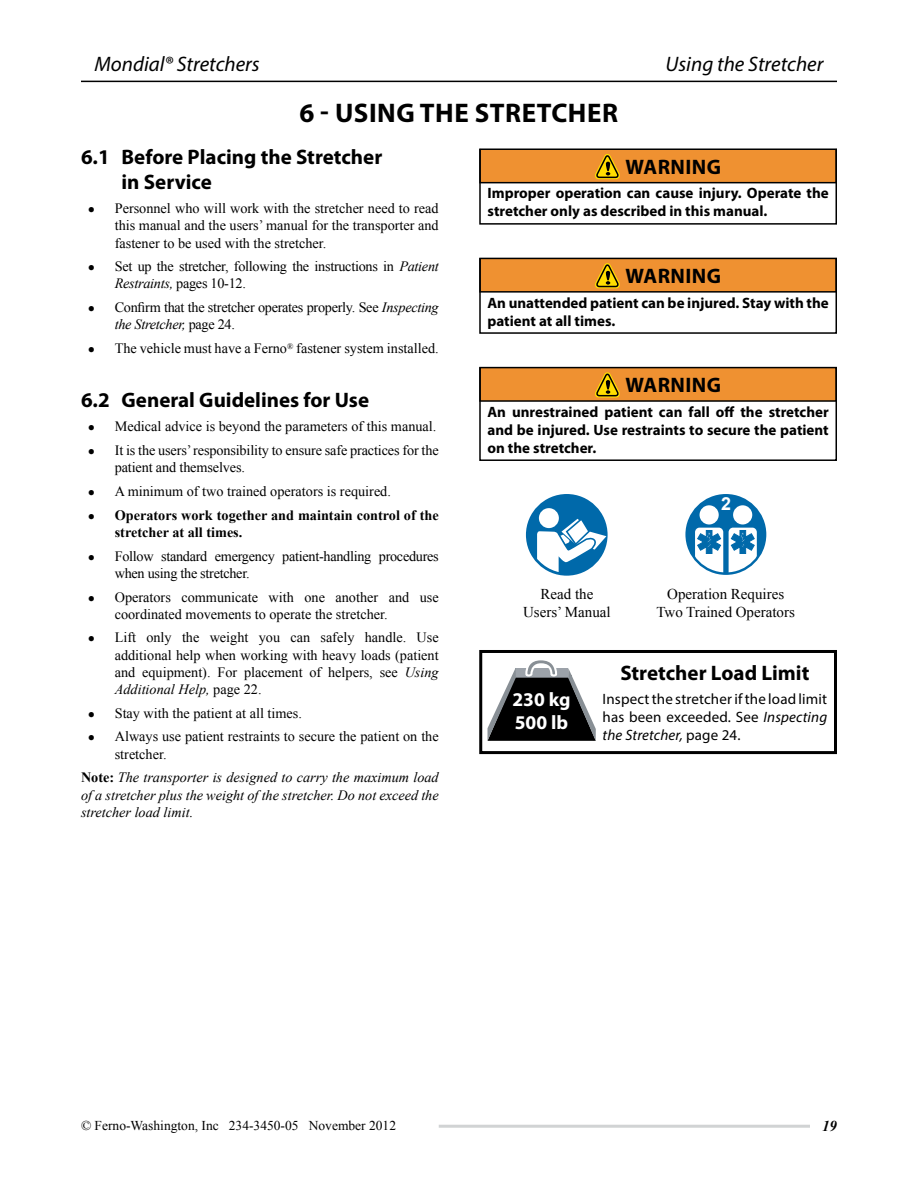
<style>
.page{position:relative;width:918px;height:1188px;background:#fff}
.page>*{position:absolute;margin:0;border:0;box-sizing:border-box;transform-origin:0 0}
.t1{font:700 27px "Myriad Pro";letter-spacing:.02em;color:#000}
.t2{font:700 21px/25.2px "Myriad Pro";color:#000}
.t3{font:italic 21px "Myriad Pro";color:#000}
.t4{font:700 21px "Myriad Pro";letter-spacing:.02em;color:#000}
.t5{font:700 19.5px/23.4px "Myriad Pro";color:#fff}
.t6{font:700 18px "Arial";color:#fff}
.t7{font:700 15px/18px "Myriad Pro";color:#000}
.t8{font:15px/18px "Myriad Pro";letter-spacing:.01em;color:#000;text-align:justify}
.t9{font:15px/18px "Times New Roman";color:#000;text-align:center}
.t10{font:italic 700 15px "Times New Roman";color:#000}
.t11{font:14.25px/17.1px "Times New Roman";color:#000}
.t12{font:14.25px/17.1px "Times New Roman";letter-spacing:-.02em;color:#000}
.t13{font:italic 14.25px/17.1px "Times New Roman";color:#000;text-align:justify}
.t14{font:700 14.25px/17.1px "Times New Roman";color:#000}
.t15{font:13.5px "Times New Roman";color:#000}
.s1{font-size:12px}
.s2{font-style:italic}
.s3{font-weight:400;font-size:12px}
</style>
<div class="page">
<hr style="left:439px;top:1125px;width:371px;height:3px;background:#d1d3d4">
<hr style="left:81px;top:81px;width:756px;height:1px;background:#000">
<div style="left:687px;top:495px;width:78px;height:79px;background:#0069aa;border-radius:50%"></div>
<div style="left:700px;top:505px;width:19px;height:19px;background:#fff;border-radius:50%"></div>
<div style="left:733px;top:505px;width:19px;height:19px;background:#fff;border-radius:50%"></div>
<div style="left:685px;top:494px;width:81px;height:81px;border:2px solid #0069aa;border-radius:50%"></div>
<svg style="left:695px;top:528px;width:28px;height:46px"></svg>
<svg style="left:729px;top:528px;width:28px;height:46px"></svg>
<div style="left:526px;top:494px;width:82px;height:82px;background:#0069aa;border-radius:50%"></div>
<div style="left:539px;top:508px;width:20px;height:20px;background:#fff;border-radius:50%"></div>
<svg style="left:535px;top:517px;width:71px;height:58px"></svg>
<div style="left:480px;top:149px;width:356px;height:34px;background:#ef9131"></div>
<div style="left:479px;top:148px;width:358px;height:35px;border:2px solid #000"></div>
<svg style="left:595px;top:154px;width:25px;height:25px"></svg>
<div style="left:479px;top:148px;width:358px;height:77px;border:2px solid #000"></div>
<div style="left:480px;top:258px;width:356px;height:34px;background:#ef9131"></div>
<div style="left:479px;top:257px;width:358px;height:36px;border:2px solid #000"></div>
<svg style="left:595px;top:263px;width:25px;height:25px"></svg>
<div style="left:479px;top:258px;width:358px;height:76px;border:2px solid #000"></div>
<div style="left:480px;top:367px;width:356px;height:34px;background:#ef9131"></div>
<div style="left:479px;top:367px;width:358px;height:35px;border:2px solid #000"></div>
<svg style="left:595px;top:372px;width:25px;height:26px"></svg>
<div style="left:479px;top:367px;width:358px;height:94px;border:2px solid #000"></div>
<div style="left:479px;top:650px;width:358px;height:104px;border:3px solid #000"></div>
<svg style="left:487px;top:660px;width:109px;height:81px"></svg>
<h2 class="t3" style="left:94px;top:51px;width:167px">Mondial® Stretchers</h2>
<h2 class="t3" style="left:665px;top:51px;width:160px">Using the Stretcher</h2>
<h1 class="t1" style="left:300px;top:95px;width:314px">6 - Using the Stretcher</h1>
<h2 class="t2" style="left:122px;top:144px;width:262px;text-indent:-41px">6.1 Before Placing the Stretcher in Service</h2>
<p class="t11" style="left:115px;top:200px;width:325px;text-align:justify;text-indent:-27px"><span class="s1">●</span> Personnel who will work with the stretcher need to read this manual and the users’ manual for the transporter and fastener to be used with the stretcher.</p>
<p class="t12" style="left:115px;top:258px;width:326px;text-indent:-27px"><span class="s1">●</span> Set up the stretcher, following the instructions in <span class="s2">Patient<br>Restraints,</span> pages 10-12.</p>
<p class="t12" style="left:115px;top:299px;width:326px;text-indent:-27px"><span class="s1">●</span> Confirm that the stretcher operates properly. See <span class="s2">Inspecting the Stretcher,</span> page 24.</p>
<p class="t11" style="left:88px;top:340px;width:353px"><span class="s1">●</span> The vehicle must have a Ferno<sup>®</sup> fastener system installed.</p>
<h2 class="t2" style="left:81px;top:387px;width:290px">6.2 General Guidelines for Use</h2>
<p class="t11" style="left:88px;top:417px;width:350px"><span class="s1">●</span> Medical advice is beyond the parameters of this manual.</p>
<p class="t11" style="left:115px;top:441px;width:326px;text-indent:-27px"><span class="s1">●</span> It is the users’ responsibility to ensure safe practices for the patient and themselves.</p>
<p class="t11" style="left:88px;top:482px;width:305px"><span class="s1">●</span> A minimum of two trained operators is required.</p>
<p class="t14" style="left:115px;top:506px;width:326px;text-indent:-27px"><span class="s3">●</span> Operators work together and maintain control of the stretcher at all times.</p>
<p class="t12" style="left:115px;top:547px;width:326px;text-indent:-27px"><span class="s1">●</span> Follow standard emergency patient-handling procedures when using the stretcher.</p>
<p class="t11" style="left:115px;top:588px;width:326px;text-indent:-27px"><span class="s1">●</span> Operators communicate with one another and use coordinated movements to operate the stretcher.</p>
<p class="t11" style="left:115px;top:629px;width:326px;text-align:justify;text-indent:-27px"><span class="s1">●</span> Lift only the weight you can safely handle. Use additional help when working with heavy loads (patient and equipment). For placement of helpers, see <span class="s2">Using Additional Help,</span> page 22.</p>
<p class="t11" style="left:88px;top:704px;width:216px"><span class="s1">●</span> Stay with the patient at all times.</p>
<p class="t11" style="left:115px;top:728px;width:326px;text-indent:-27px"><span class="s1">●</span> Always use patient restraints to secure the patient on the stretcher.</p>
<p class="t14" style="left:81px;top:769px;width:7px">Note:</p>
<h2 class="t4" style="left:626px;top:153px;width:97px">Warning</h2>
<p class="t7" style="left:488px;top:184px;width:343px">Improper operation can cause injury. Operate the stretcher only as described in this manual.</p>
<h2 class="t4" style="left:626px;top:262px;width:97px">Warning</h2>
<p class="t7" style="left:488px;top:293px;width:343px">An unattended patient can be injured. Stay with the patient at all times.</p>
<h2 class="t4" style="left:626px;top:371px;width:97px">Warning</h2>
<p class="t7" style="left:488px;top:402px;width:343px;text-align:justify">An unrestrained patient can fall off the stretcher and be injured. Use restraints to secure the patient on the stretcher.</p>
<p class="t6" style="left:721px;top:492px;width:11px">2</p>
<p class="t9" style="left:523px;top:585px;width:89px">Read the<br>Users’ Manual</p>
<p class="t9" style="left:656px;top:585px;width:140px">Operation Requires<br>Two Trained Operators</p>
<h2 class="t2" style="left:620px;top:659px;width:191px">Stretcher Load Limit</h2>
<p class="t8" style="left:603px;top:690px;width:226px">Inspect the stretcher if the load limit has been exceeded. See <span class="s2">Inspecting the Stretcher,</span> page 24.</p>
<h3 class="t5" style="left:512px;top:687px;width:60px">230 kg<br>500 lb</h3>
<p class="t13" style="left:81px;top:769px;width:359px;text-indent:37px">The transporter is designed to carry the maximum load of a stretcher plus the weight of the stretcher. Do not exceed the stretcher load limit.</p>
<p class="t15" style="left:81px;top:1116px;width:317px">© Ferno-Washington, Inc 234-3450-05 November 2012</p>
<p class="t10" style="left:822px;top:1115px;width:16px">19</p>
</div>
